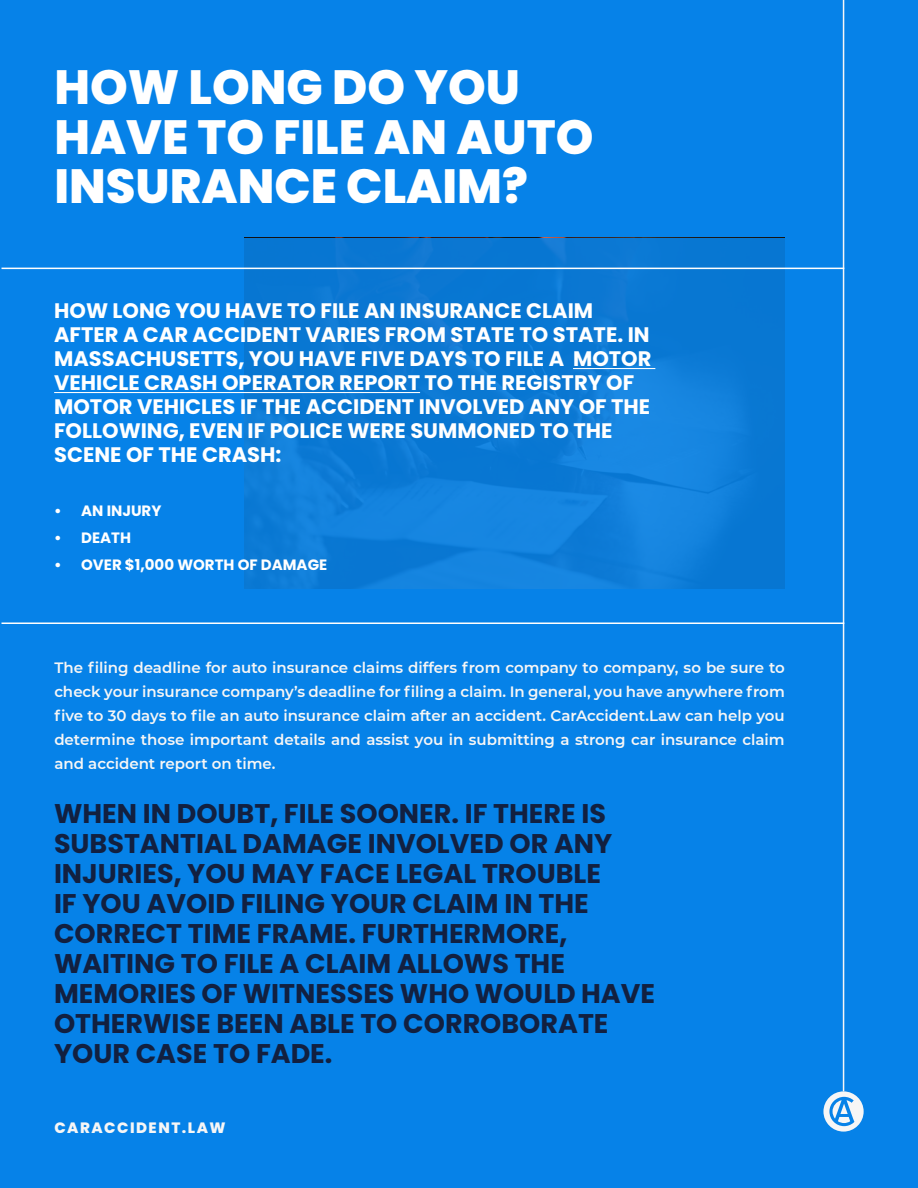
<style>
.page{position:relative;width:918px;height:1188px;background:#0682e8}
.page>*{position:absolute;margin:0;border:0;box-sizing:border-box;transform-origin:0 0}
.t1{font:800 48px/49.5px "Poppins";color:#fff}
.t2{font:700 27px/30px "Poppins";color:#122040}
.t3{font:700 21px/24px "Poppins";color:#fff}
.t4{font:600 15px/24px "Montserrat";color:#f6f6f6;text-align:justify}
.t5{font:700 15px "Poppins";color:#fff}
.t6{font:800 15px "Poppins";letter-spacing:.1em;color:#f6f6f6}
</style>
<div class="page">
<div style="left:245px;top:238px;width:540px;height:351px;background:linear-gradient(to right,#0c7ad5,#0e7dd8)"></div>
<svg style="left:823px;top:1091px;width:41px;height:41px"></svg>
<svg style="left:829px;top:1097px;width:25px;height:29px"></svg>
<hr style="left:843px;top:0;width:1px;height:1091px;background:#f6f6f6">
<hr style="left:573px;top:368px;width:82px;height:1px;background:#fff">
<hr style="left:54px;top:392px;width:366px;height:1px;background:#fff">
<hr style="left:2px;top:268px;width:842px;height:1px;background:#fff">
<hr style="left:2px;top:622px;width:842px;height:2px;background:#fff">
<h1 class="t1" style="left:54px;top:63px;width:541px">HOW LONG DO YOU<br>HAVE TO FILE AN AUTO<br>INSURANCE CLAIM?</h1>
<p class="t3" style="left:54px;top:299px;width:599px">HOW LONG YOU HAVE TO FILE AN INSURANCE CLAIM AFTER A CAR ACCIDENT VARIES FROM STATE TO STATE. IN MASSACHUSETTS, YOU HAVE FIVE DAYS TO FILE A MOTOR VEHICLE CRASH OPERATOR REPORT TO THE REGISTRY OF MOTOR VEHICLES IF THE ACCIDENT INVOLVED ANY OF THE FOLLOWING, EVEN IF POLICE WERE SUMMONED TO THE SCENE OF THE CRASH:</p>
<p class="t5" style="left:54px;top:502px;width:109px">• AN INJURY</p>
<p class="t5" style="left:54px;top:529px;width:78px">• DEATH</p>
<p class="t5" style="left:54px;top:556px;width:275px">• OVER $1,000 WORTH OF DAMAGE</p>
<p class="t4" style="left:54px;top:655px;width:732px">The filing deadline for auto insurance claims differs from company to company, so be sure to check your insurance company’s deadline for filing a claim. In general, you have anywhere from five to 30 days to file an auto insurance claim after an accident. CarAccident.Law can help you determine those important details and assist you in submitting a strong car insurance claim and accident report on time.</p>
<p class="t2" style="left:54px;top:799px;width:603px">WHEN IN DOUBT, FILE SOONER. IF THERE IS SUBSTANTIAL DAMAGE INVOLVED OR ANY INJURIES, YOU MAY FACE LEGAL TROUBLE<br>IF YOU AVOID FILING YOUR CLAIM IN THE CORRECT TIME FRAME. FURTHERMORE, WAITING TO FILE A CLAIM ALLOWS THE MEMORIES OF WITNESSES WHO WOULD HAVE OTHERWISE BEEN ABLE TO CORROBORATE YOUR CASE TO FADE.</p>
<p class="t6" style="left:54px;top:1119px;width:173px">CARACCIDENT.LAW</p>
</div>
